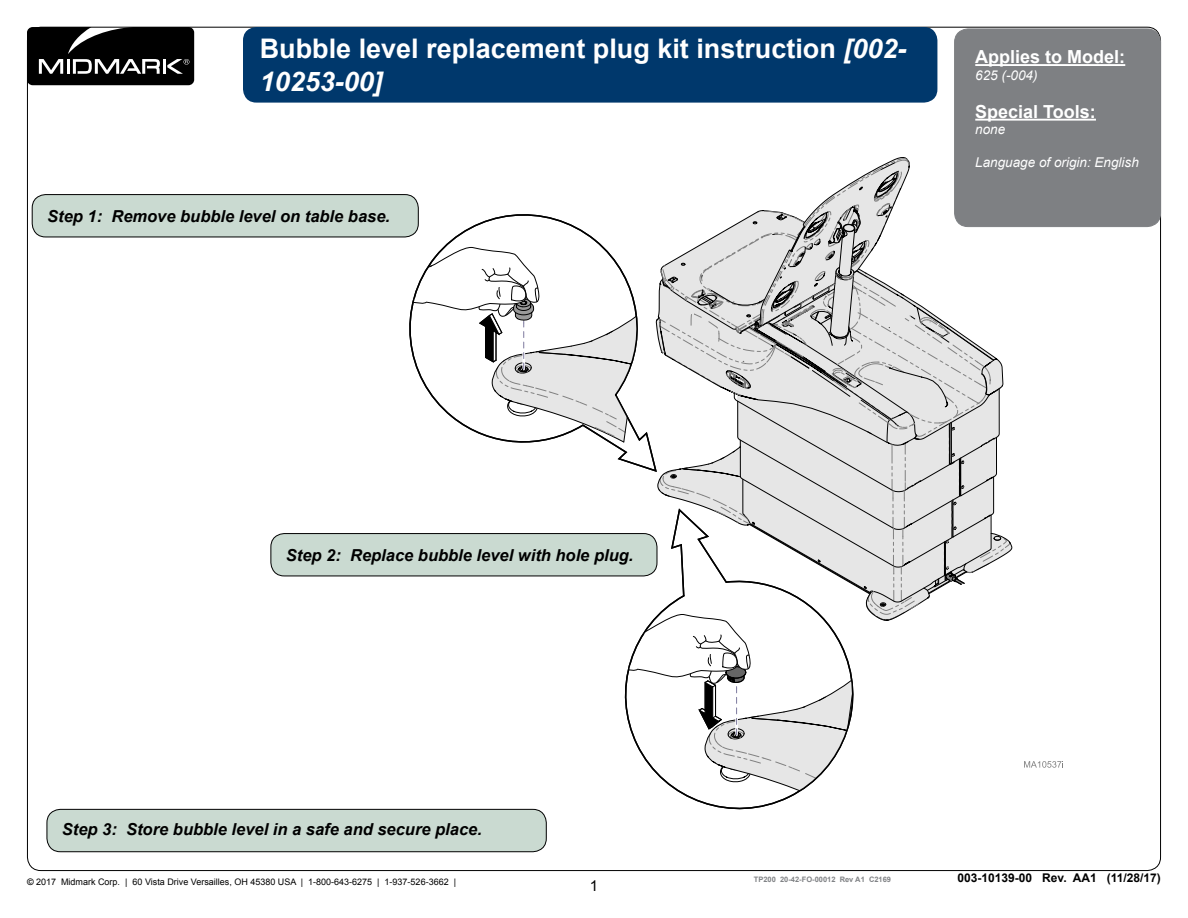
<style>
.page{position:relative;width:1188px;height:918px;background:#fff}
.page>*{position:absolute;margin:0;border:0;box-sizing:border-box;transform-origin:0 0}
.t1{font:700 27px/32.4px "Arial";color:#fff}
.t2{font:700 18px "Arial";color:#fff}
.t3{font:italic 700 16.5px "Arial";color:#000}
.t4{font:15px "Arial";color:#000}
.t5{font:italic 13.5px "Arial";color:#fff}
.t6{font:700 12px "Arial";color:#000}
.t7{font:9px "Arial";color:#000}
.t8{font:700 7.5px "Arial";color:#808285}
.s1{font-style:italic}
.s2{font-weight:700}
</style>
<div class="page">
<svg style="left:27px;top:27px;width:167px;height:58px;background:#202020"></svg>
<div style="left:955px;top:29px;width:206px;height:198px;background:#7e8083;border-radius:14px"></div>
<hr style="left:975px;top:64px;width:150px;height:2px;background:#fff">
<hr style="left:975px;top:119px;width:121px;height:2px;background:#fff">
<div style="left:954px;top:28px;width:207px;height:199px;border:1px solid #7e8083;border-radius:14px"></div>
<div style="left:243px;top:27px;width:694px;height:76px;background:#00386c;border-radius:14px"></div>
<div style="left:32px;top:195px;width:386px;height:42px;background:#cadad1;border-radius:14px"></div>
<div style="left:32px;top:194px;width:386px;height:43px;border:1px solid #000;border-radius:14px"></div>
<div style="left:271px;top:534px;width:386px;height:42px;background:#cadad1;border-radius:14px"></div>
<div style="left:271px;top:533px;width:386px;height:43px;border:1px solid #000;border-radius:14px"></div>
<div style="left:47px;top:809px;width:499px;height:43px;background:#cadad1;border-radius:14px"></div>
<div style="left:47px;top:809px;width:499px;height:43px;border:1px solid #000;border-radius:14px"></div>
<svg style="left:1024px;top:761px;width:39px;height:7px"></svg>
<svg style="left:399px;top:157px;width:614px;height:652px"></svg>
<svg style="left:409px;top:199px;width:249px;height:274px"></svg>
<h1 class="t1" style="left:260px;top:34px;width:648px">Bubble level replacement plug kit instruction <span class="s1">[002-<br>10253-00]</span></h1>
<p class="t3" style="left:47px;top:205px;width:344px">Step 1: Remove bubble level on table base.</p>
<p class="t2" style="left:975px;top:45px;width:152px">Applies to Model:</p>
<p class="t5" style="left:975px;top:66px;width:64px">625 (-004)</p>
<p class="t2" style="left:975px;top:100px;width:122px">Special Tools:</p>
<p class="t5" style="left:975px;top:121px;width:32px">none</p>
<p class="t5" style="left:975px;top:154px;width:165px">Language of origin: English</p>
<p class="t3" style="left:286px;top:544px;width:349px">Step 2: Replace bubble level with hole plug.</p>
<p class="t3" style="left:62px;top:819px;width:422px">Step 3: Store bubble level in a safe and secure place.</p>
<p class="t7" style="left:27px;top:876px;width:431px"><span class="s2">©</span> 2017 Midmark Corp. | 60 Vista Drive Versailles, OH 45380 USA | 1-800-643-6275 | 1-937-526-3662 |</p>
<p class="t8" style="left:754px;top:874px;width:139px">TP200 20-42-FO-00012 Rev A1 C2169</p>
<p class="t4" style="left:590px;top:876px;width:10px">1</p>
<p class="t6" style="left:958px;top:870px;width:205px">003-10139-00 Rev. AA1 (11/28/17)</p>
</div>
